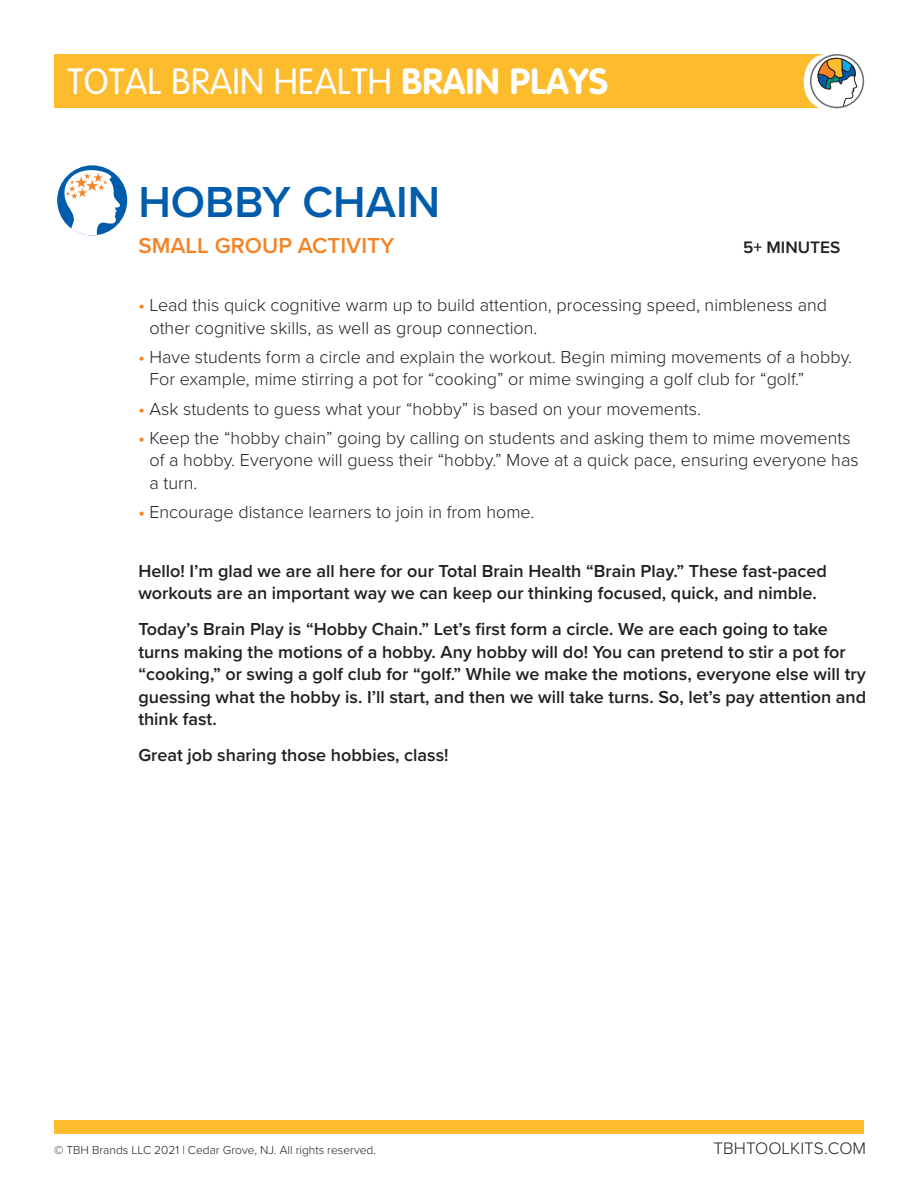
<style>
.page{position:relative;width:918px;height:1188px;background:#fff}
.page>*{position:absolute;margin:0;border:0;box-sizing:border-box;transform-origin:0 0}
.t1{font:600 45px "Proxima Nova";color:#015dab}
.t2{font:300 36px "VAG Rounded";letter-spacing:.01em;color:#fff}
.t3{font:600 22.5px "Proxima Nova";color:#f58427}
.t4{font:300 18px/22.5px "Proxima Nova";color:#231f20}
.t5{font:600 18px/22.5px "Proxima Nova";color:#231f20}
.List_Paragraph{font:300 17.25px "Proxima Nova";color:#231f20}
.t6{font:600 17.25px "Proxima Nova";color:#231f20}
.Copyright{font:300 12px "Proxima Nova";color:#231f20}
.s1{font-weight:700}
.s2{font-weight:600;color:#f58427}
</style>
<div class="page">
<div style="left:54px;top:54px;width:775px;height:54px;background:#fdbb2e"></div>
<svg style="left:804px;top:54px;width:53px;height:55px"></svg>
<div style="left:810px;top:54px;width:54px;height:54px;border:2px solid #6c6d70;border-radius:50%"></div>
<div style="left:54px;top:1120px;width:810px;height:14px;background:#fdbb2e"></div>
<div style="left:57px;top:165px;width:70px;height:70px;background:#015dab;border-radius:50%"></div>
<svg style="left:57px;top:166px;width:66px;height:70px"></svg>
<p class="t2" style="left:68px;top:61px;width:542px">TOTAL BRAIN HEALTH <span class="s1">BRAIN PLAYS</span></p>
<p class="t1" style="left:138px;top:168px;width:303px">HOBBY CHAIN</p>
<p class="t3" style="left:138px;top:228px;width:258px">SMALL GROUP ACTIVITY</p>
<p class="t6" style="left:743px;top:234px;width:99px">5+ MINUTES</p>
<p class="t4" style="left:149px;top:293px;width:679px;text-indent:-11px"><span class="s2">•</span> Lead this quick cognitive warm up to build attention, processing speed, nimbleness and other cognitive skills, as well as group connection.</p>
<p class="t4" style="left:149px;top:345px;width:704px;text-indent:-11px"><span class="s2">•</span> Have students form a circle and explain the workout. Begin miming movements of a hobby.<br>For example, mime stirring a pot for “cooking” or mime swinging a golf club for “golf.”</p>
<p class="t4" style="left:138px;top:396px;width:564px"><span class="s2">•</span> Ask students to guess what your “hobby” is based on your movements.</p>
<p class="t4" style="left:149px;top:426px;width:711px;text-indent:-11px"><span class="s2">•</span> Keep the “hobby chain” going by calling on students and asking them to mime movements of a hobby. Everyone will guess their “hobby.” Move at a quick pace, ensuring everyone has a turn.</p>
<p class="t4" style="left:138px;top:500px;width:398px"><span class="s2">•</span> Encourage distance learners to join in from home.</p>
<p class="t5" style="left:138px;top:559px;width:690px">Hello! I’m glad we are all here for our Total Brain Health “Brain Play.” These fast-paced workouts are an important way we can keep our thinking focused, quick, and nimble.</p>
<p class="t5" style="left:138px;top:617px;width:729px">Today’s Brain Play is “Hobby Chain.” Let’s first form a circle. We are each going to take turns making the motions of a hobby. Any hobby will do! You can pretend to stir a pot for “cooking,” or swing a golf club for “golf.” While we make the motions, everyone else will try guessing what the hobby is. I’ll start, and then we will take turns. So, let’s pay attention and think fast.</p>
<p class="t5" style="left:138px;top:743px;width:312px">Great job sharing those hobbies, class!</p>
<p class="Copyright" style="left:54px;top:1141px;width:324px">© TBH Brands LLC 2021 | Cedar Grove, NJ. All rights reserved.</p>
<p class="List_Paragraph" style="left:714px;top:1135px;width:154px">TBHTOOLKITS.COM</p>
</div>
